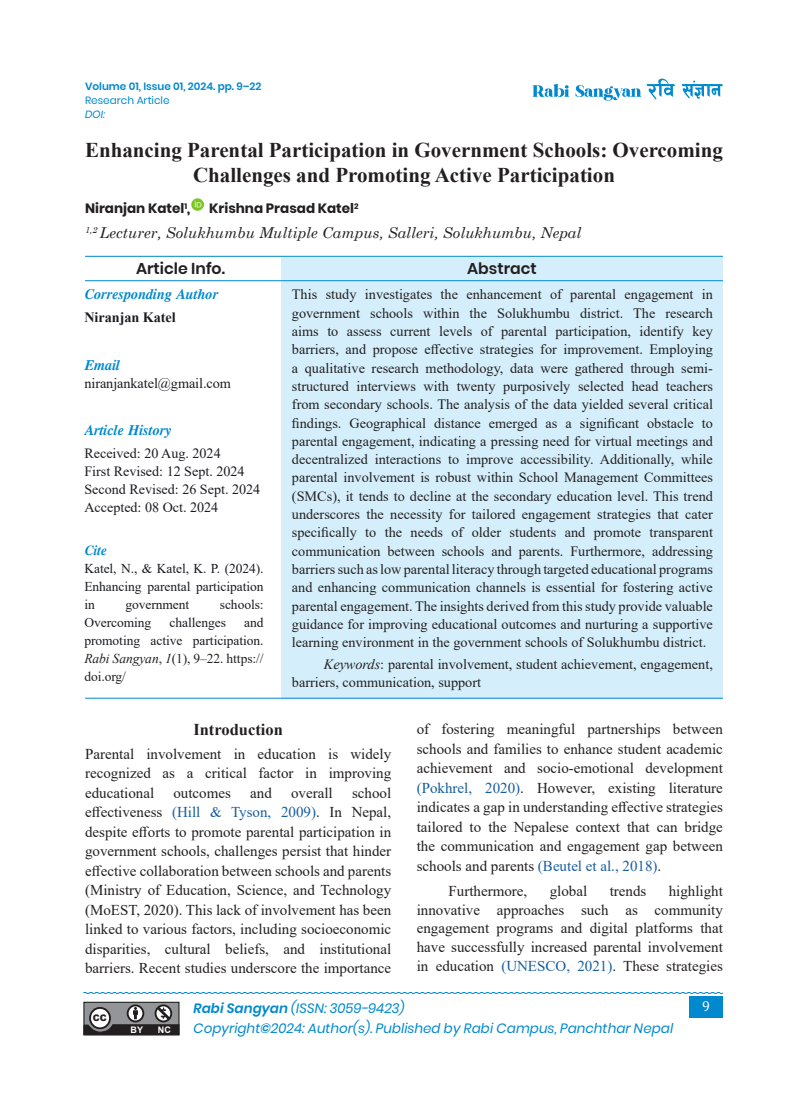
<style>
.page{position:relative;width:808px;height:1106px;background:#fff}
.page>*{position:absolute;margin:0;border:0;box-sizing:border-box;transform-origin:0 0}
.head{font:700 21px/25.5px "Times New Roman";color:#231f20;text-align:center}
.t1{font:700 16.5px "Times New Roman";color:#231f20}
.info{font:600 15.75px "Poppins";color:#231f20}
.T{font:15px/19.5px "Times New Roman";color:#231f20;text-align:justify}
.tt{font:15px/18.6px "Times New Roman";color:#231f20;text-align:justify}
.degignation{font:italic 15px "Century Schoolbook";color:#231f20}
.abstract{font:14.25px/18.3px "Times New Roman";color:#231f20;text-align:justify}
.abstract1{font:14.25px/18px "Times New Roman";color:#231f20}
.cross{font:italic 700 14.25px "CG Times";color:#0089cf}
.cross1{font:14.25px "Times New Roman";letter-spacing:-.005em;color:#1a1c21}
.cross1-2{font:700 14.25px "Times New Roman";letter-spacing:-.005em;color:#1a1c21}
.t2{font:14.25px "Cambria";color:#fff}
.cross1-3{font:14.1px "Times New Roman";color:#1a1c21}
.cross1-4{font:13.5px/18px "Times New Roman";letter-spacing:-.005em;color:#1a1c21;text-align:justify}
.t3{font:italic 13.5px/20.1px "Poppins";color:#0089cf}
.Writer{font:700 13.5px "Poppins";color:#231f20}
.cross-2{font:italic 700 13.5px "CG Times";color:#0089cf}
.t4{font:600 10.5px "Poppins";color:#0089cf}
.t5{font:10.5px "Poppins";color:#0089cf}
.t6{font:italic 10.5px "Poppins";color:#0089cf}
.t7{font:700 9px "Arial";color:#fff}
.t8{font:900 9px "Arial";color:#231f20}
.s1{font-style:italic}
.s2{color:#231f20}
.s3{font-style:italic;color:#231f20}
.s4{color:#175d9e}
.s5{font-weight:600}
</style>
<div class="page">
<div style="left:689px;top:996px;width:34px;height:21px;background:#0089cf"></div>
<svg style="left:83px;top:992px;width:640px;height:2px"></svg>
<svg style="left:83px;top:1001px;width:96px;height:2px"></svg>
<svg style="left:83px;top:1003px;width:97px;height:32px;background:#727173"></svg>
<svg style="left:533px;top:79px;width:190px;height:22px"></svg>
<div style="left:281px;top:257px;width:442px;height:441px;background:#d4effb"></div>
<hr style="left:85px;top:256px;width:638px;height:1px;background:#0089cf">
<hr style="left:85px;top:280px;width:638px;height:1px;background:#0089cf">
<hr style="left:85px;top:697px;width:638px;height:1px;background:#0089cf">
<svg style="left:192px;top:198px;width:12px;height:12px"></svg>
<p class="t4" style="left:85px;top:80px;width:178px">Volume 01, Issue 01, 2024. pp. 9–22</p>
<p class="t5" style="left:85px;top:94px;width:86px">Research Article</p>
<p class="t6" style="left:85px;top:108px;width:22px">DOI:</p>
<p class="head" style="left:85px;top:136px;width:639px">Enhancing Parental Participation in Government Schools: Overcoming<br>Challenges and Promoting Active Participation</p>
<p class="Writer" style="left:85px;top:201px;width:107px">Niranjan Katel<sup>1</sup>,</p>
<p class="Writer" style="left:209px;top:201px;width:151px">Krishna Prasad Katel<sup>2</sup></p>
<p class="degignation" style="left:85px;top:223px;width:498px"><sup>1,2</sup> Lecturer, Solukhumbu Multiple Campus, Salleri, Solukhumbu, Nepal</p>
<p class="info" style="left:136px;top:259px;width:91px">Article Info.</p>
<p class="info" style="left:467px;top:259px;width:71px">Abstract</p>
<p class="abstract" style="left:292px;top:285px;width:422px">This study investigates the enhancement of parental engagement in government schools within the Solukhumbu district. The research aims to assess current levels of parental participation, identify key barriers, and propose effective strategies for improvement. Employing a qualitative research methodology, data were gathered through semi&shy;structured interviews with twenty purposively selected head teachers from secondary schools. The analysis of the data yielded several critical findings. Geographical distance emerged as a significant obstacle to parental engagement, indicating a pressing need for virtual meetings and decentralized interactions to improve accessibility. Additionally, while parental involvement is robust within School Management Committees (SMCs), it tends to decline at the secondary education level. This trend underscores the necessity for tailored engagement strategies that cater specifically to the needs of older students and promote transparent communication between schools and parents. Furthermore, addressing barriers such as low parental literacy through targeted educational programs and enhancing communication channels is essential for fostering active parental engagement. The insights derived from this study provide valuable guidance for improving educational outcomes and nurturing a supportive learning environment in the government schools of Solukhumbu district.</p>
<p class="abstract1" style="left:292px;top:655px;width:422px;text-indent:32px"><span class="s1">Keywords</span>: parental involvement, student achievement, engagement, barriers, communication, support</p>
<p class="t1" style="left:193px;top:717px;width:91px">Introduction</p>
<p class="T" style="left:85px;top:743px;width:308px">Parental involvement in education is widely recognized as a critical factor in improving educational</p>
<p class="cross" style="left:84px;top:286px;width:135px">Corresponding Author</p>
<p class="cross1-2" style="left:84px;top:307px;width:93px">Niranjan Katel</p>
<p class="cross" style="left:84px;top:356px;width:37px">Email</p>
<p class="cross1" style="left:84px;top:373px;width:148px">niranjankatel@gmail.com</p>
<p class="cross" style="left:84px;top:422px;width:88px">Article History</p>
<p class="cross1-3" style="left:84px;top:443px;width:138px">Received: 20 Aug. 2024</p>
<p class="cross1-3" style="left:84px;top:461px;width:162px">First Revised: 12 Sept. 2024</p>
<p class="cross1-3" style="left:84px;top:479px;width:177px">Second Revised: 26 Sept. 2024</p>
<p class="cross1-3" style="left:84px;top:497px;width:135px">Accepted: 08 Oct. 2024</p>
<p class="cross-2" style="left:84px;top:542px;width:24px">Cite</p>
<p class="cross1-4" style="left:84px;top:559px;width:181px">Katel, N., &amp; Katel, K. P. (2024).<br>Enhancing parental participation in</p>
<p class="cross1-4" style="left:125px;top:595px;width:65px">government</p>
<p class="cross1-4" style="left:220px;top:595px;width:45px">schools:</p>
<p class="cross1-4" style="left:84px;top:613px;width:68px">Overcoming</p>
<p class="cross1-4" style="left:170px;top:613px;width:58px">challenges</p>
<p class="cross1-4" style="left:84px;top:613px;width:181px;text-indent:160px">and promoting active participation<span class="s2">.<br></span><span class="s3">Rabi Sangyan</span><span class="s2">,</span> <span class="s3">1</span><span class="s2">(1), 9–22. https:// doi.org/</span></p>
<p class="T" style="left:417px;top:719px;width:308px">of fostering meaningful partnerships between schools and families to enhance student academic achievement and socio-emotional development <span class="s4">(Pokhrel, 2020)</span>. However, existing literature indicates a gap in understanding effective strategies tailored to the Nepalese context that can bridge the communication and engagement gap between schools and parents <span class="s4">(Beutel et al., 2018)</span>.</p>
<p class="tt" style="left:449px;top:881px;width:80px">Furthermore,</p>
<p class="tt" style="left:550px;top:881px;width:39px">global</p>
<p class="tt" style="left:610px;top:881px;width:38px">trends</p>
<p class="T" style="left:85px;top:782px;width:308px;text-indent:267px">school effectiveness <span class="s4">(Hill &amp; Tyson, 2009)</span>. In Nepal, despite efforts to promote parental participation in government schools, challenges persist that hinder effective collaboration between schools and parents (Ministry of Education, Science, and Technology (MoEST, 2020). This lack of involvement has been linked to various factors, including socioeconomic disparities, cultural beliefs, and institutional barriers. Recent studies underscore the importance</p>
<p class="T" style="left:173px;top:782px;width:59px">outcomes</p>
<p class="T" style="left:250px;top:782px;width:23px">and</p>
<p class="T" style="left:291px;top:782px;width:43px">overall</p>
<p class="tt" style="left:417px;top:881px;width:308px;text-indent:252px">highlight innovative approaches such as community engagement programs and digital platforms that have successfully increased parental involvement in education <span class="s4">(UNESCO, 2021)</span>. These strategies</p>
<p class="t8" style="left:93px;top:1011px;width:16px">CC</p>
<p class="t7" style="left:131px;top:1023px;width:14px">BY</p>
<p class="t7" style="left:158px;top:1023px;width:14px">NC</p>
<p class="t3" style="left:193px;top:998px;width:481px"><span class="s5">Rabi Sangyan</span> (ISSN: 3059-9423)<br>Copyright<span class="s5">©</span>2024: Author(s). Published by Rabi Campus, Panchthar Nepal</p>
<p class="t2" style="left:702px;top:998px;width:9px">9</p>
</div>
